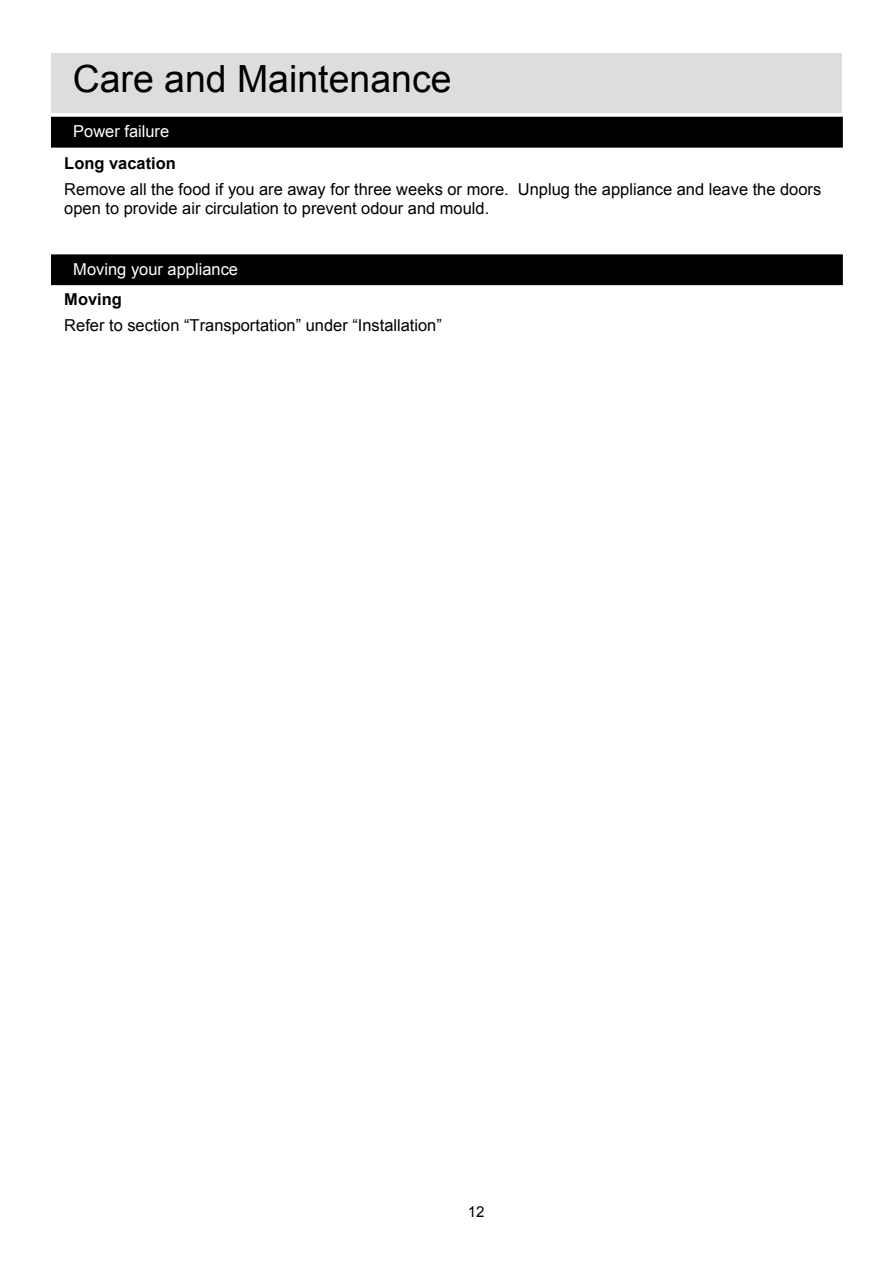
<style>
.page{position:relative;width:893px;height:1263px;background:#fff}
.page>*{position:absolute;margin:0;border:0;box-sizing:border-box;transform-origin:0 0}
.t1{font:37.5px "Arial";color:#000}
.t2{font:16.5px/18.9px "Arial";color:#000}
.t3{font:16.5px "Arial";color:#fff}
.t4{font:700 16.5px "Arial";color:#000}
.t5{font:15px "Arial";color:#000}
</style>
<div class="page">
<div style="left:52px;top:53px;width:790px;height:59px;background:#ddd"></div>
<div style="left:52px;top:117px;width:790px;height:30px;background:#000"></div>
<div style="left:51px;top:117px;width:792px;height:31px;border:1px solid #000"></div>
<div style="left:52px;top:255px;width:790px;height:30px;background:#000"></div>
<div style="left:51px;top:254px;width:792px;height:31px;border:1px solid #000"></div>
<h1 class="t1" style="left:73px;top:54px;width:380px">Care and Maintenance</h1>
<p class="t3" style="left:73px;top:121px;width:97px">Power failure</p>
<p class="t4" style="left:64px;top:153px;width:113px">Long vacation</p>
<p class="t2" style="left:64px;top:180px;width:758px">Remove all the food if you are away for three weeks or more. Unplug the appliance and leave the doors open to provide air circulation to prevent odour and mould.</p>
<p class="t3" style="left:73px;top:258px;width:166px">Moving your appliance</p>
<p class="t4" style="left:64px;top:288px;width:59px">Moving</p>
<p class="t2" style="left:64px;top:316px;width:379px">Refer to section “Transportation” under “Installation”</p>
<p class="t5" style="left:468px;top:1202px;width:18px">12</p>
</div>
